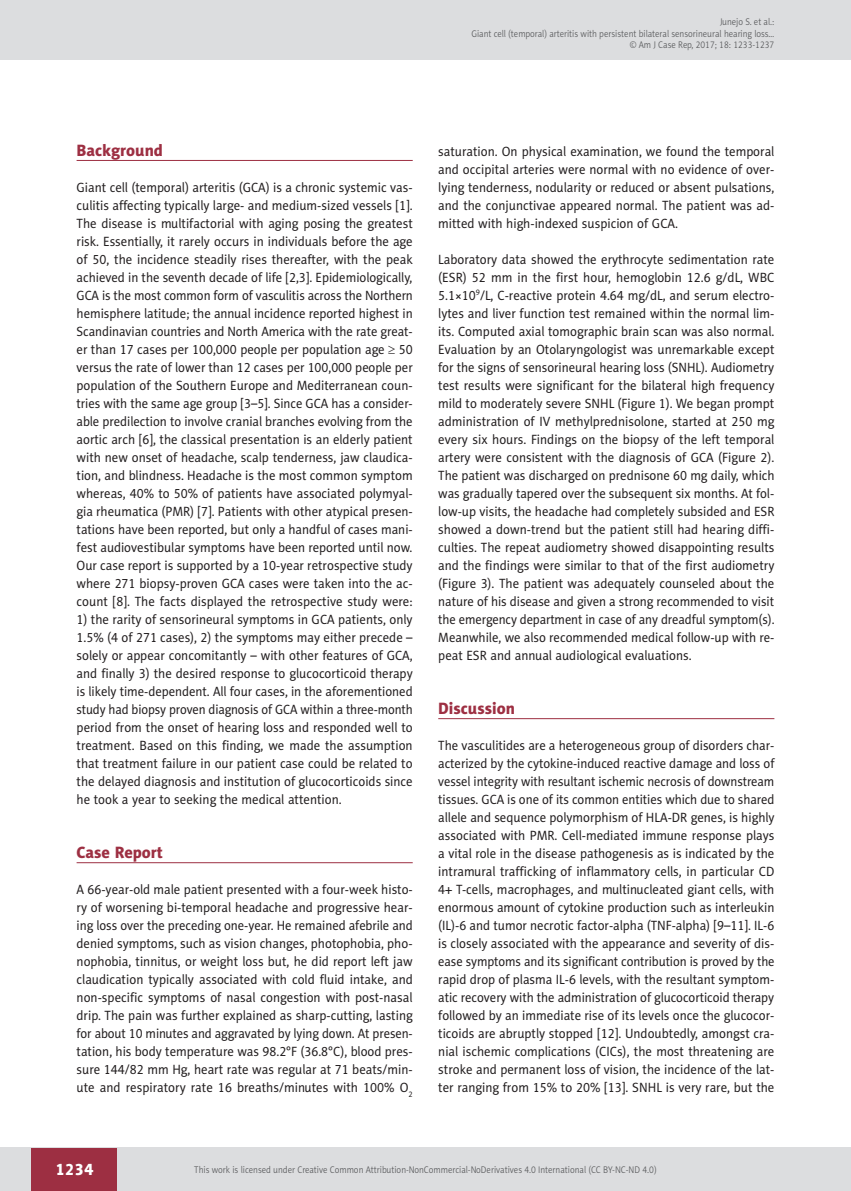
<style>
.page{position:relative;width:851px;height:1191px;background:#fff}
.page>*{position:absolute;margin:0;border:0;box-sizing:border-box;transform-origin:0 0}
.AJCR_Headline_1{font:16.5px "Naomi Sans EFN Heavy";color:#9d2f42}
.t1{font:16.5px "Naomi Sans EFN Heavy";color:#fff}
.AJCR_Body{font:13.5px/18px "Naomi Sans EFN";color:#231f20;text-align:justify;scale:.95 1}
.AJCR_pagina_zywa{font:9.75px/11.2px "Naomi Sans EFN Light";color:#57585a;text-align:right;scale:.9 1}
.AJCR_pagina_sygnatur{font:9.75px "Naomi Sans EFN Light";color:#57585a;scale:.9 1}
</style>
<div class="page">
<hr style="left:77px;top:160px;width:335px;height:1px;background:#9d2f42">
<hr style="left:77px;top:862px;width:335px;height:1px;background:#9d2f42">
<hr style="left:438px;top:718px;width:336px;height:1px;background:#9d2f42">
<div style="left:0;top:1148px;width:850px;height:43px;background:#dcdddf"></div>
<div style="left:32px;top:1147px;width:85px;height:43px;background:#9d2f42"></div>
<div style="left:0;top:0;width:850px;height:60px;background:#dcdddf"></div>
<hr style="left:850px;top:0;width:1px;height:60px;background:#dcdddf">
<p class="AJCR_pagina_zywa" style="left:471px;top:16px;width:338px">Junejo S. et al.:<br>Giant cell (temporal) arteritis with persistent bilateral sensorineural hearing loss…</p>
<p class="AJCR_pagina_sygnatur" style="left:629px;top:39px;width:162px">© Am J Case Rep, 2017; 18: 1233-1237</p>
<p class="AJCR_Headline_1" style="left:77px;top:140px;width:88px">Background</p>
<p class="AJCR_Body" style="left:77px;top:178px;width:355px">Giant cell (temporal) arteritis (GCA) is a chronic systemic vas&shy;culitis affecting typically large- and medium-sized vessels [1].<br>The disease is multifactorial with aging posing the greatest risk. Essentially, it rarely occurs in individuals before the age of 50, the incidence steadily rises thereafter, with the peak achieved in the seventh decade of life [2,3]. Epidemiologically, GCA is the most common form of vasculitis across the Northern hemisphere latitude; the annual incidence reported highest in Scandinavian countries and North America with the rate great&shy;er than 17 cases per 100,000 people per population age ≥ 50 versus the rate of lower than 12 cases per 100,000 people per population of the Southern Europe and Mediterranean coun&shy;tries with the same age group [3–5]. Since GCA has a consider&shy;able predilection to involve cranial branches evolving from the aortic arch [6], the classical presentation is an elderly patient with new onset of headache, scalp tenderness, jaw claudica&shy;tion, and blindness. Headache is the most common symptom whereas, 40% to 50% of patients have associated polymyal&shy;gia rheumatica (PMR) [7]. Patients with other atypical presen&shy;tations have been reported, but only a handful of cases mani&shy;fest audiovestibular symptoms have been reported until now.<br>Our case report is supported by a 10-year retrospective study where 271 biopsy-proven GCA cases were taken into the ac&shy;count [8]. The facts displayed the retrospective study were:</p>
<p class="AJCR_Body" style="left:77px;top:610px;width:355px">1) the rarity of sensorineural symptoms in GCA patients, only 1.5% (4 of 271 cases), 2) the symptoms may either precede – solely or appear concomitantly – with other features of GCA, and finally 3) the desired response to glucocorticoid therapy is likely time-dependent. All four cases, in the aforementioned study had biopsy proven diagnosis of GCA within a three-month period from the onset of hearing loss and responded well to treatment. Based on this finding, we made the assumption that treatment failure in our patient case could be related to the delayed diagnosis and institution of glucocorticoids since he took a year to seeking the medical attention.</p>
<p class="AJCR_Headline_1" style="left:77px;top:842px;width:88px">Case Report</p>
<p class="AJCR_Body" style="left:77px;top:880px;width:355px">A 66-year-old male patient presented with a four-week histo&shy;ry of worsening bi-temporal headache and progressive hear&shy;ing loss over the preceding one-year. He remained afebrile and denied symptoms, such as vision changes, photophobia, pho&shy;nophobia, tinnitus, or weight loss but, he did report left jaw claudication typically associated with cold fluid intake, and non-specific symptoms of nasal congestion with post-nasal drip. The pain was further explained as sharp-cutting, lasting for about 10 minutes and aggravated by lying down. At presen&shy;tation, his body temperature was 98.2°F (36.8°C), blood pres&shy;sure 144/82 mm Hg, heart rate was regular at 71 beats/min&shy;ute and respiratory rate 16 breaths/minutes with 100% O<sub>2</sub></p>
<p class="AJCR_Body" style="left:438px;top:142px;width:355px">saturation. On physical examination, we found the temporal and occipital arteries were normal with no evidence of over&shy;lying tenderness, nodularity or reduced or absent pulsations, and the conjunctivae appeared normal. The patient was ad&shy;mitted with high-indexed suspicion of GCA.</p>
<p class="AJCR_Body" style="left:438px;top:250px;width:355px">Laboratory data showed the erythrocyte sedimentation rate (ESR) 52 mm in the first hour, hemoglobin 12.6 g/dL, WBC 5.1×10<sup>9</sup>/L, C-reactive protein 4.64 mg/dL, and serum electro&shy;lytes and liver function test remained within the normal lim&shy;its. Computed axial tomographic brain scan was also normal.<br>Evaluation by an Otolaryngologist was unremarkable except for the signs of sensorineural hearing loss (SNHL). Audiometry test results were significant for the bilateral high frequency mild to moderately severe SNHL (Figure 1). We began prompt administration of IV methylprednisolone, started at 250 mg every six hours. Findings on the biopsy of the left temporal artery were consistent with the diagnosis of GCA (Figure 2).<br>The patient was discharged on prednisone 60 mg daily, which was gradually tapered over the subsequent six months. At fol&shy;low-up visits, the headache had completely subsided and ESR showed a down-trend but the patient still had hearing diffi&shy;culties. The repeat audiometry showed disappointing results and the findings were similar to that of the first audiometry (Figure 3). The patient was adequately counseled about the nature of his disease and given a strong recommended to visit the emergency department in case of any dreadful symptom(s).<br>Meanwhile, we also recommended medical follow-up with re&shy;peat ESR and annual audiological evaluations.</p>
<p class="AJCR_Headline_1" style="left:438px;top:698px;width:78px">Discussion</p>
<p class="AJCR_Body" style="left:438px;top:736px;width:355px">The vasculitides are a heterogeneous group of disorders char&shy;acterized by the cytokine-induced reactive damage and loss of vessel integrity with resultant ischemic necrosis of downstream tissues. GCA is one of its common entities which due to shared allele and sequence polymorphism of HLA-DR genes, is highly associated with PMR. Cell-mediated immune response plays a vital role in the disease pathogenesis as is indicated by the intramural trafficking of inflammatory cells, in particular CD 4+ T-cells, macrophages, and multinucleated giant cells, with enormous amount of cytokine production such as interleukin (IL)-6 and tumor necrotic factor-alpha (TNF-alpha) [9–11]. IL-6 is closely associated with the appearance and severity of dis&shy;ease symptoms and its significant contribution is proved by the rapid drop of plasma IL-6 levels, with the resultant symptom&shy;atic recovery with the administration of glucocorticoid therapy followed by an immediate rise of its levels once the glucocor&shy;ticoids are abruptly stopped [12]. Undoubtedly, amongst cra&shy;nial ischemic complications (CICs), the most threatening are stroke and permanent loss of vision, the incidence of the lat&shy;ter ranging from 15% to 20% [13]. SNHL is very rare, but the</p>
<p class="t1" style="left:55px;top:1159px;width:40px">1234</p>
<p class="AJCR_pagina_zywa" style="left:194px;top:1164px;width:515px">This work is licensed under Creative Common Attribution-NonCommercial-NoDerivatives 4.0 International (CC BY-NC-ND 4.0)</p>
</div>
